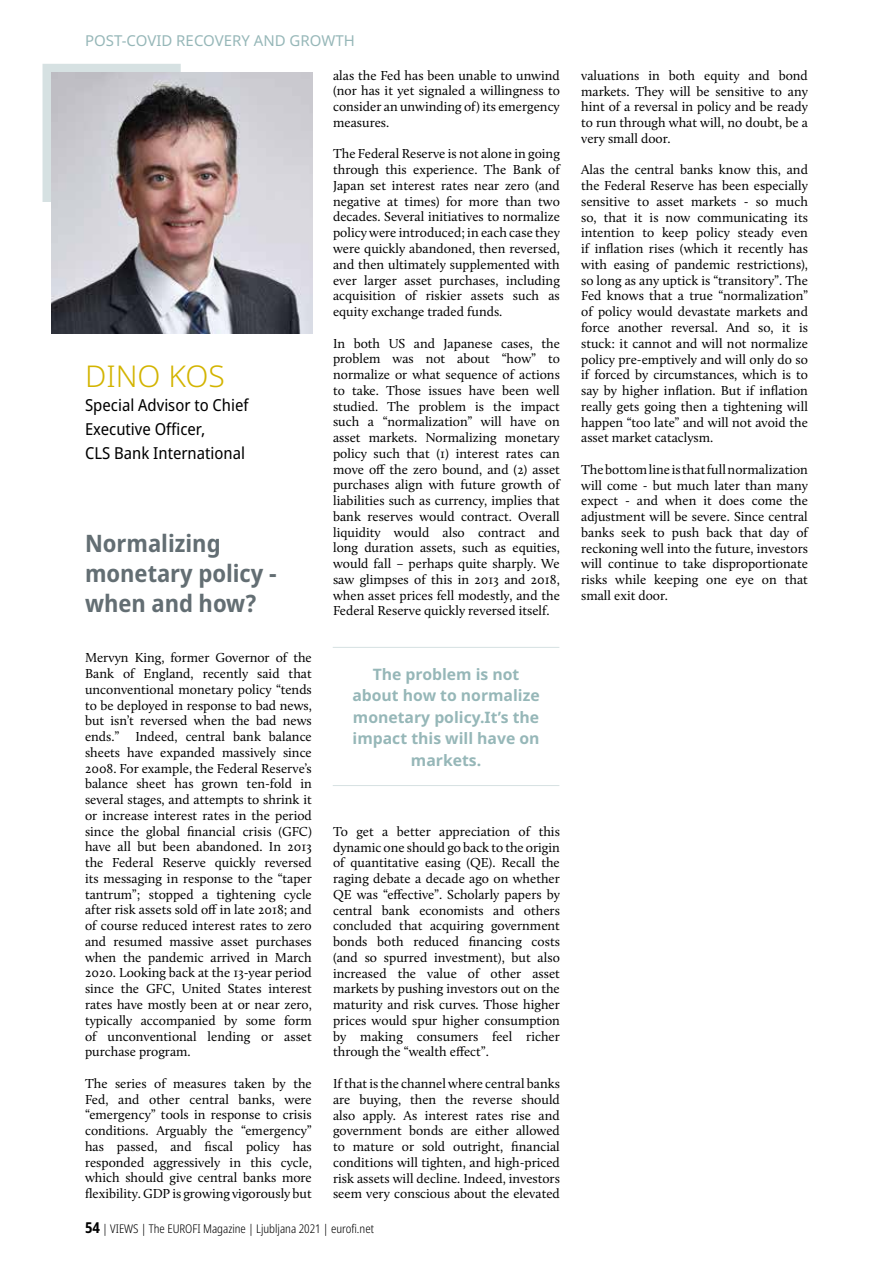
<style>
.page{position:relative;width:893px;height:1263px;background:#fff}
.page>*{position:absolute;margin:0;border:0;box-sizing:border-box;transform-origin:0 0}
.t1{font:300 30px "Noto Sans";color:#d3b400}
.t2{font:700 semi-condensed 24px/30px "Noto Sans";color:#636e73}
.t3{font:semi-condensed 16.5px/24px "Noto Sans";color:#000}
.t4{font:700 15.75px/21.6px "Noto Sans";color:#96b7b8;text-align:center}
.t5{font:15px "Noto Sans";color:#96b7b8}
.t6{font:13.5px/15.8px "Calluna";color:#000;text-align:justify}
.t7{font:300 condensed 12px "Noto Sans";color:#000}
.s1{font-weight:700;font-size:15px}
</style>
<div class="page">
<div style="left:43px;top:64px;width:138px;height:138px;background:#d6e1e2"></div>
<img style="left:51px;top:72px;width:262px;height:262px">
<hr style="left:333px;top:647px;width:226px;height:1px;background:#d6e1e2">
<hr style="left:333px;top:785px;width:226px;height:1px;background:#d6e1e2">
<p class="t5" style="left:85px;top:30px;width:271px">POST-COVID RECOVERY AND GROWTH</p>
<h1 class="t1" style="left:85px;top:355px;width:141px">DINO KOS</h1>
<p class="t3" style="left:85px;top:394px;width:165px">Special Advisor to Chief<br>Executive Officer,<br>CLS Bank International</p>
<h2 class="t2" style="left:85px;top:529px;width:193px">Normalizing monetary policy - when and how?</h2>
<p class="t6" style="left:85px;top:650px;width:228px">Mervyn King, former Governor of the Bank of England, recently said that unconventional monetary policy “tends to be deployed in response to bad news, but isn’t reversed when the bad news ends.” Indeed, central bank balance sheets have expanded massively since 2008. For example, the Federal Reserve’s balance sheet has grown ten-fold in several stages, and attempts to shrink it or increase interest rates in the period since the global financial crisis (GFC) have all but been abandoned. In 2013 the Federal Reserve quickly reversed its messaging in response to the “taper tantrum”; stopped a tightening cycle after risk assets sold off in late 2018; and of course reduced interest rates to zero and resumed massive asset purchases when the pandemic arrived in March 2020. Looking back at the 13-year period since the GFC, United States interest rates have mostly been at or near zero, typically accompanied by some form of unconventional lending or asset purchase program.</p>
<p class="t6" style="left:85px;top:1075px;width:228px">The series of measures taken by the Fed, and other central banks, were “emergency” tools in response to crisis conditions. Arguably the “emergency” has passed, and fiscal policy has responded aggressively in this cycle, which should give central banks more flexibility. GDP is growing vigorously but</p>
<p class="t6" style="left:333px;top:67px;width:228px">alas the Fed has been unable to unwind (nor has it yet signaled a willingness to consider an unwinding of) its emergency measures.</p>
<p class="t6" style="left:333px;top:146px;width:228px">The Federal Reserve is not alone in going through this experience. The Bank of Japan set interest rates near zero (and negative at times) for more than two decades. Several initiatives to normalize policy were introduced; in each case they were quickly abandoned, then reversed, and then ultimately supplemented with ever larger asset purchases, including acquisition of riskier assets such as equity exchange traded funds.</p>
<p class="t6" style="left:333px;top:335px;width:228px">In both US and Japanese cases, the problem was not about “how” to normalize or what sequence of actions to take. Those issues have been well studied. The problem is the impact such a “normalization” will have on asset markets. Normalizing monetary policy such that (1) interest rates can move off the zero bound, and (2) asset purchases align with future growth of liabilities such as currency, implies that bank reserves would contract. Overall liquidity would also contract and long duration assets, such as equities, would fall – perhaps quite sharply. We saw glimpses of this in 2013 and 2018, when asset prices fell modestly, and the Federal Reserve quickly reversed itself.</p>
<p class="t4" style="left:352px;top:663px;width:189px">The problem is not about how to normalize monetary policy.It’s the impact this will have on markets.</p>
<p class="t6" style="left:333px;top:823px;width:228px">To get a better appreciation of this dynamic one should go back to the origin of quantitative easing (QE). Recall the raging debate a decade ago on whether QE was “effective”. Scholarly papers by central bank economists and others concluded that acquiring government bonds both reduced financing costs (and so spurred investment), but also increased the value of other asset markets by pushing investors out on the maturity and risk curves. Those higher prices would spur higher consumption by making consumers feel richer through the “wealth effect”.</p>
<p class="t6" style="left:333px;top:1075px;width:228px">If that is the channel where central banks are buying, then the reverse should also apply. As interest rates rise and government bonds are either allowed to mature or sold outright, financial conditions will tighten, and high-priced risk assets will decline. Indeed, investors seem very conscious about the elevated</p>
<p class="t7" style="left:85px;top:1220px;width:290px"><span class="s1">54</span> | VIEWS | The EUROFI Magazine | Ljubljana 2021 | eurofi.net</p>
<p class="t6" style="left:581px;top:67px;width:228px">valuations in both equity and bond markets. They will be sensitive to any hint of a reversal in policy and be ready to run through what will, no doubt, be a very small door.</p>
<p class="t6" style="left:581px;top:162px;width:228px">Alas the central banks know this, and the Federal Reserve has been especially sensitive to asset markets - so much so, that it is now communicating its intention to keep policy steady even if inflation rises (which it recently has with easing of pandemic restrictions), so long as any uptick is “transitory”. The Fed knows that a true “normalization” of policy would devastate markets and force another reversal. And so, it is stuck: it cannot and will not normalize policy pre-emptively and will only do so if forced by circumstances, which is to say by higher inflation. But if inflation really gets going then a tightening will happen “too late” and will not avoid the asset market cataclysm.</p>
<p class="t6" style="left:581px;top:461px;width:228px">The bottom line is that full normalization will come - but much later than many expect - and when it does come the adjustment will be severe. Since central banks seek to push back that day of reckoning well into the future, investors will continue to take disproportionate risks while keeping one eye on that small exit door.</p>
</div>
